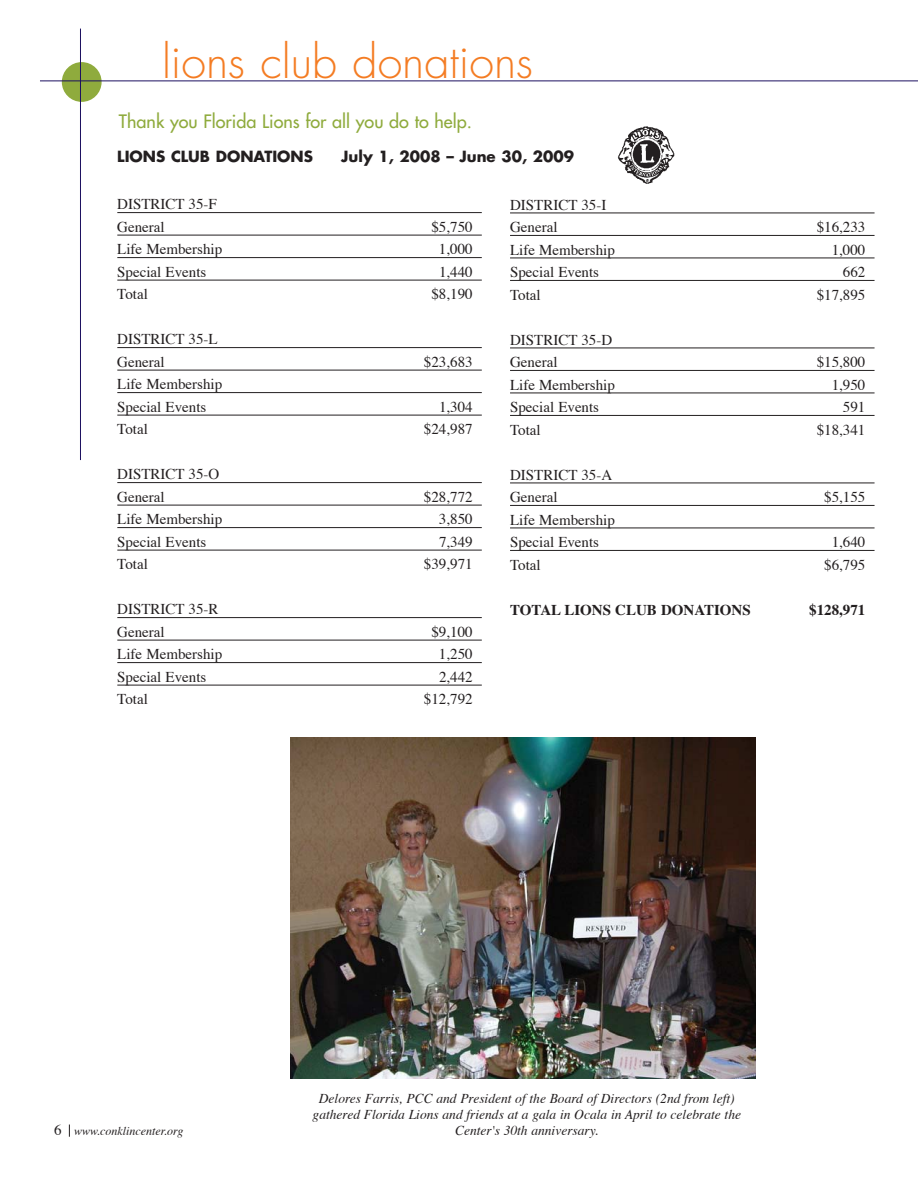
<style>
.page{position:relative;width:918px;height:1188px;background:#fff}
.page>*{position:absolute;margin:0;border:0;box-sizing:border-box;transform-origin:0 0}
.t1{font:300 45px "Futura";color:#f47c23}
.t2{font:18px "Futura";color:#8fab3d}
.t3{font:15px/22.5px "Times";color:#231f20}
.t4{font:700 15px "Futura";color:#231f20}
.t5{font:700 15px "Times";color:#231f20}
.t6{font:italic 13.5px/16.2px "Times";color:#231f20;text-align:center}
.t7{font:italic 12px "Times";color:#231f20}
.s1{font-style:normal;font-size:15px}
</style>
<div class="page">
<svg style="left:69px;top:1125px;width:1px;height:12px"></svg>
<div style="left:62px;top:62px;width:40px;height:40px;background:#8fab3d;border-radius:50%"></div>
<hr style="left:80px;top:29px;width:1px;height:431px;background:#1c1060">
<hr style="left:40px;top:81px;width:878px;height:1px;background:#1c1060">
<hr style="left:117px;top:212px;width:365px;height:1px;background:#231f20">
<hr style="left:117px;top:235px;width:365px;height:1px;background:#231f20">
<hr style="left:117px;top:257px;width:365px;height:1px;background:#231f20">
<hr style="left:117px;top:280px;width:365px;height:1px;background:#231f20">
<hr style="left:117px;top:347px;width:365px;height:1px;background:#231f20">
<hr style="left:117px;top:370px;width:365px;height:1px;background:#231f20">
<hr style="left:117px;top:392px;width:365px;height:1px;background:#231f20">
<hr style="left:117px;top:415px;width:365px;height:1px;background:#231f20">
<hr style="left:117px;top:482px;width:365px;height:1px;background:#231f20">
<hr style="left:117px;top:505px;width:365px;height:1px;background:#231f20">
<hr style="left:117px;top:527px;width:365px;height:1px;background:#231f20">
<hr style="left:117px;top:550px;width:365px;height:1px;background:#231f20">
<hr style="left:117px;top:617px;width:365px;height:1px;background:#231f20">
<hr style="left:117px;top:640px;width:365px;height:1px;background:#231f20">
<hr style="left:117px;top:662px;width:365px;height:1px;background:#231f20">
<hr style="left:117px;top:685px;width:365px;height:1px;background:#231f20">
<hr style="left:510px;top:213px;width:365px;height:1px;background:#231f20">
<hr style="left:510px;top:235px;width:365px;height:1px;background:#231f20">
<hr style="left:510px;top:258px;width:365px;height:1px;background:#231f20">
<hr style="left:510px;top:280px;width:365px;height:1px;background:#231f20">
<hr style="left:510px;top:348px;width:365px;height:1px;background:#231f20">
<hr style="left:510px;top:370px;width:365px;height:1px;background:#231f20">
<hr style="left:510px;top:393px;width:365px;height:1px;background:#231f20">
<hr style="left:510px;top:415px;width:365px;height:1px;background:#231f20">
<hr style="left:510px;top:483px;width:365px;height:1px;background:#231f20">
<hr style="left:510px;top:505px;width:365px;height:1px;background:#231f20">
<hr style="left:510px;top:528px;width:365px;height:1px;background:#231f20">
<hr style="left:510px;top:550px;width:365px;height:1px;background:#231f20">
<img style="left:617px;top:126px;width:58px;height:58px">
<img style="left:290px;top:737px;width:466px;height:342px">
<h1 class="t1" style="left:162px;top:41px;width:373px">lions club donations</h1>
<p class="t2" style="left:119px;top:112px;width:354px">Thank you Florida Lions for all you do to help.</p>
<p class="t4" style="left:117px;top:150px;width:197px">LIONS CLUB DONATIONS</p>
<p class="t4" style="left:341px;top:150px;width:234px">July 1, 2008 – June 30, 2009</p>
<p class="t3" style="left:117px;top:194px;width:101px">DISTRICT 35-F<br>General</p>
<p class="t3" style="left:510px;top:195px;width:98px">DISTRICT 35-I<br>General</p>
<p class="t3" style="left:431px;top:217px;width:43px">$5,750</p>
<p class="t3" style="left:817px;top:217px;width:50px">$16,233</p>
<p class="t3" style="left:117px;top:239px;width:106px">Life Membership</p>
<p class="t3" style="left:439px;top:239px;width:35px">1,000</p>
<p class="t3" style="left:117px;top:262px;width:91px">Special Events</p>
<p class="t3" style="left:439px;top:262px;width:35px">1,440</p>
<p class="t3" style="left:117px;top:284px;width:32px">Total</p>
<p class="t3" style="left:431px;top:284px;width:43px">$8,190</p>
<p class="t3" style="left:117px;top:329px;width:102px">DISTRICT 35-L<br>General</p>
<p class="t3" style="left:424px;top:352px;width:50px">$23,683</p>
<p class="t3" style="left:117px;top:374px;width:106px">Life Membership<br>Special Events</p>
<p class="t3" style="left:439px;top:397px;width:35px">1,304</p>
<p class="t3" style="left:117px;top:419px;width:32px">Total</p>
<p class="t3" style="left:424px;top:419px;width:50px">$24,987</p>
<p class="t3" style="left:117px;top:464px;width:104px">DISTRICT 35-O<br>General</p>
<p class="t3" style="left:424px;top:487px;width:50px">$28,772</p>
<p class="t3" style="left:117px;top:509px;width:106px">Life Membership</p>
<p class="t3" style="left:439px;top:509px;width:35px">3,850</p>
<p class="t3" style="left:117px;top:532px;width:91px">Special Events</p>
<p class="t3" style="left:439px;top:532px;width:35px">7,349</p>
<p class="t3" style="left:117px;top:554px;width:32px">Total</p>
<p class="t3" style="left:424px;top:554px;width:50px">$39,971</p>
<p class="t3" style="left:117px;top:599px;width:103px">DISTRICT 35-R<br>General</p>
<p class="t3" style="left:431px;top:622px;width:43px">$9,100</p>
<p class="t3" style="left:117px;top:644px;width:106px">Life Membership</p>
<p class="t3" style="left:439px;top:644px;width:35px">1,250</p>
<p class="t3" style="left:117px;top:667px;width:91px">Special Events</p>
<p class="t3" style="left:439px;top:667px;width:35px">2,442</p>
<p class="t3" style="left:117px;top:689px;width:32px">Total</p>
<p class="t3" style="left:424px;top:689px;width:50px">$12,792</p>
<p class="t3" style="left:510px;top:240px;width:106px">Life Membership</p>
<p class="t3" style="left:832px;top:240px;width:35px">1,000</p>
<p class="t3" style="left:510px;top:262px;width:91px">Special Events</p>
<p class="t3" style="left:843px;top:262px;width:24px">662</p>
<p class="t3" style="left:510px;top:285px;width:32px">Total</p>
<p class="t3" style="left:817px;top:285px;width:50px">$17,895</p>
<p class="t3" style="left:510px;top:330px;width:104px">DISTRICT 35-D<br>General</p>
<p class="t3" style="left:817px;top:352px;width:50px">$15,800</p>
<p class="t3" style="left:510px;top:375px;width:106px">Life Membership</p>
<p class="t3" style="left:832px;top:375px;width:35px">1,950</p>
<p class="t3" style="left:510px;top:397px;width:91px">Special Events</p>
<p class="t3" style="left:843px;top:397px;width:24px">591</p>
<p class="t3" style="left:510px;top:420px;width:32px">Total</p>
<p class="t3" style="left:817px;top:420px;width:50px">$18,341</p>
<p class="t3" style="left:510px;top:465px;width:104px">DISTRICT 35-A<br>General</p>
<p class="t3" style="left:824px;top:487px;width:43px">$5,155</p>
<p class="t3" style="left:510px;top:510px;width:106px">Life Membership<br>Special Events</p>
<p class="t3" style="left:832px;top:532px;width:35px">1,640</p>
<p class="t3" style="left:510px;top:555px;width:32px">Total</p>
<p class="t3" style="left:824px;top:555px;width:43px">$6,795</p>
<p class="t5" style="left:510px;top:603px;width:242px">TOTAL LIONS CLUB DONATIONS</p>
<p class="t5" style="left:809px;top:603px;width:58px">$128,971</p>
<p class="t7" style="left:54px;top:1126px;width:131px"><span class="s1">6</span> www.conklincenter.org</p>
<p class="t6" style="left:313px;top:1091px;width:430px">Delores Farris, PCC and President of the Board of Directors (2nd from left) gathered Florida Lions and friends at a gala in Ocala in April to celebrate the<br>Center's 30th anniversary.</p>
</div>
